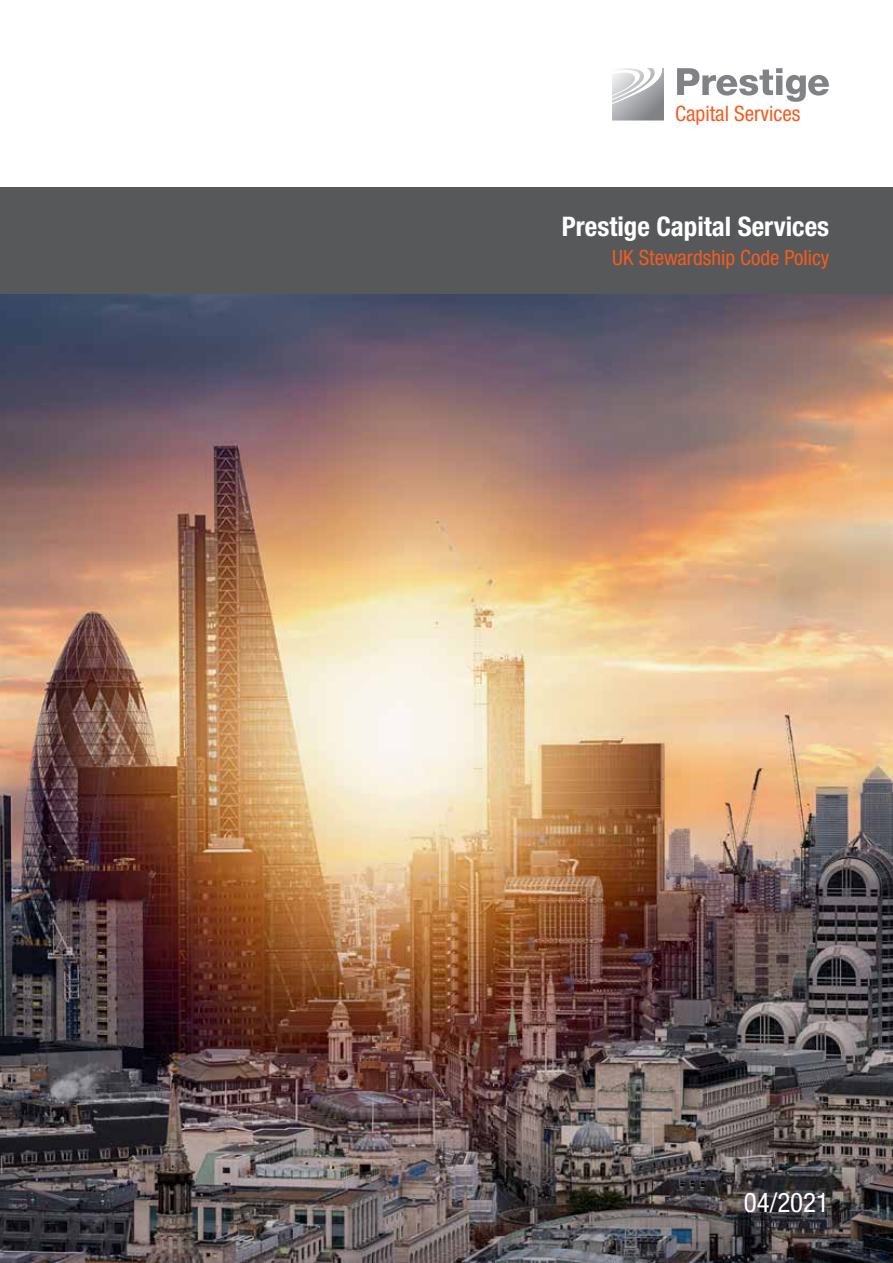
<style>
.page{position:relative;width:893px;height:1263px;background:#fff}
.page>*{position:absolute;margin:0;border:0;box-sizing:border-box;transform-origin:0 0}
.t1{font:700 condensed 27px "Helvetica Neue";color:#fff}
.t2{font:condensed 27px "Helvetica Neue";color:#fff}
.t3{font:condensed 21.3px "Helvetica Neue";color:#f25e21}
.t4{font:condensed 21px "Helvetica Neue";color:#f25d21}
</style>
<div class="page">
<img style="left:0;top:293px;width:893px;height:970px">
<div style="left:0;top:187px;width:893px;height:106px;background:#57585a"></div>
<svg style="left:677px;top:68px;width:152px;height:34px"></svg>
<svg style="left:612px;top:68px;width:52px;height:53px"></svg>
<p class="t3" style="left:675px;top:101px;width:127px">Capital Services</p>
<p class="t1" style="left:562px;top:210px;width:269px">Prestige Capital Services</p>
<p class="t4" style="left:612px;top:246px;width:218px">UK Stewardship Code Policy</p>
<p class="t2" style="left:744px;top:1187px;width:87px">04/2021</p>
</div>
